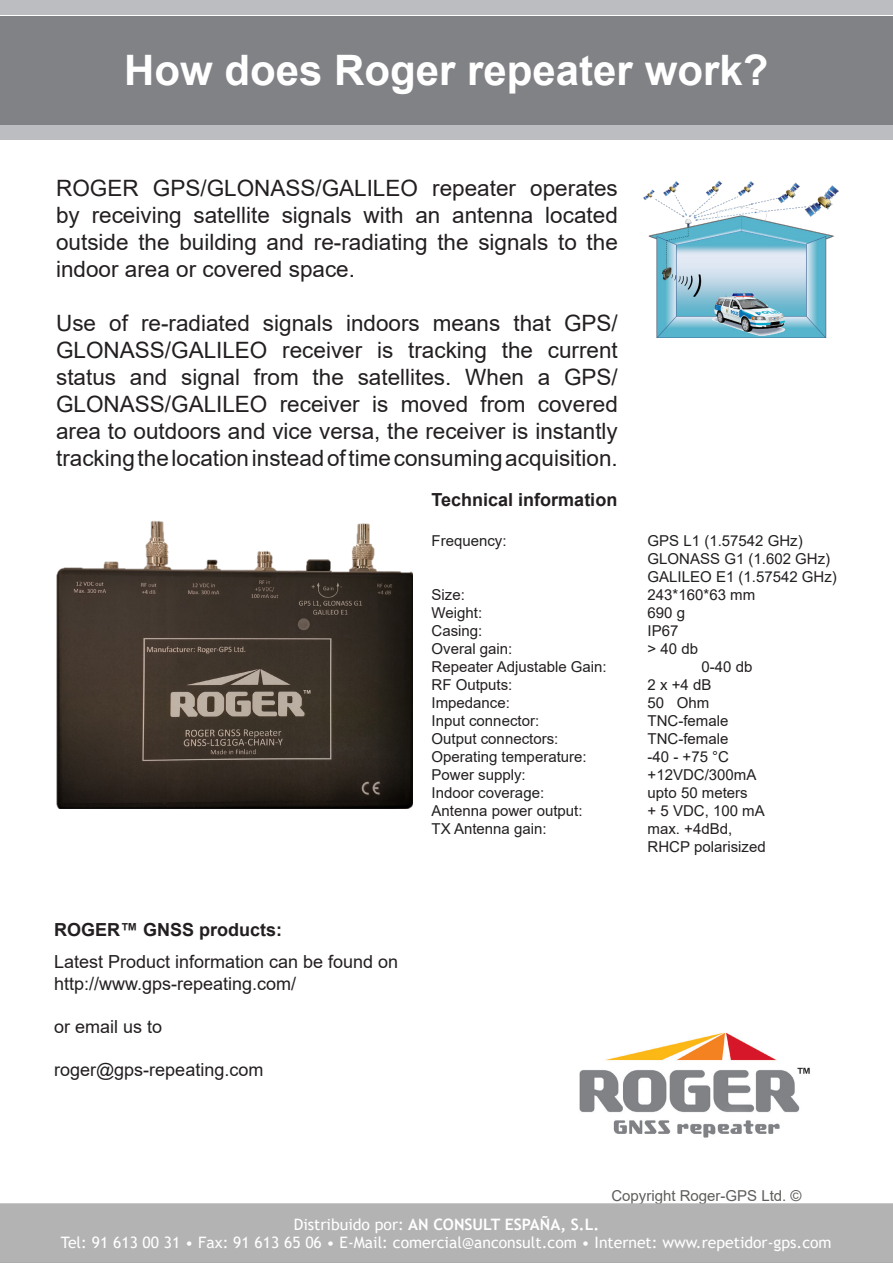
<style>
.page{position:relative;width:893px;height:1263px;background:#fff}
.page>*{position:absolute;margin:0;border:0;box-sizing:border-box;transform-origin:0 0}
.t1{font:700 42px "Arial";color:#fff}
.t2{font:22.5px/27px "Arial";color:#231f20;text-align:justify}
.t3{font:18px/21.6px "Arial";color:#231f20}
.t4{font:700 18px "Arial";color:#231f20}
.t5{font:900 18px "Arial";color:#fff}
.t6{font:15.75px/18.3px "Trebuchet MS";color:#fff;text-align:center}
.t7{font:15px/18px "Arial";color:#231f20}
.t8{font:15px "Arial";color:#5e5d5a}
.s1{font-weight:700}
</style>
<div class="page">
<div style="left:0;top:0;width:893px;height:15px;background:#bcbdc0"></div>
<div style="left:0;top:16px;width:893px;height:109px;background:#808285"></div>
<div style="left:0;top:125px;width:893px;height:14px;background:#bcbdc0"></div>
<img style="left:643px;top:181px;width:195px;height:157px">
<img style="left:579px;top:1032px;width:231px;height:106px">
<img style="left:56px;top:521px;width:356px;height:287px">
<div style="left:0;top:1203px;width:892px;height:60px;background:#b3b3b3"></div>
<h1 class="t1" style="left:124px;top:40px;width:646px">How does Roger repeater work?</h1>
<p class="t2" style="left:56px;top:174px;width:563px">ROGER GPS/GLONASS/GALILEO repeater operates by receiving satellite signals with an antenna located outside the building and re-radiating the signals to the indoor area or covered space.</p>
<p class="t2" style="left:56px;top:309px;width:563px">Use of re-radiated signals indoors means that GPS/ GLONASS/GALILEO receiver is tracking the current status and signal from the satellites. When a GPS/ GLONASS/GALILEO receiver is moved from covered area to outdoors and vice versa, the receiver is instantly tracking the location instead of time consuming acquisition.</p>
<p class="t4" style="left:54px;top:917px;width:230px">ROGER™ GNSS products:</p>
<p class="t3" style="left:54px;top:951px;width:346px">Latest Product information can be found on http://www.gps-repeating.com/</p>
<p class="t3" style="left:54px;top:1016px;width:110px">or email us to</p>
<p class="t3" style="left:54px;top:1059px;width:211px">roger@gps-repeating.com</p>
<p class="t4" style="left:432px;top:487px;width:187px">Technical information</p>
<p class="t7" style="left:432px;top:532px;width:77px">Frequency:</p>
<p class="t7" style="left:648px;top:532px;width:191px">GPS L1 (1.57542 GHz)<br>GLONASS G1 (1.602 GHz)<br>GALILEO E1 (1.57542 GHz)</p>
<p class="t7" style="left:432px;top:586px;width:35px">Size:</p>
<p class="t7" style="left:648px;top:586px;width:109px">243*160*63 mm</p>
<p class="t7" style="left:432px;top:604px;width:52px">Weight:</p>
<p class="t7" style="left:648px;top:604px;width:39px">690 g</p>
<p class="t7" style="left:432px;top:622px;width:52px">Casing:</p>
<p class="t7" style="left:648px;top:622px;width:32px">IP67</p>
<p class="t7" style="left:432px;top:640px;width:82px">Overal gain:</p>
<p class="t7" style="left:648px;top:640px;width:52px">&gt; 40 db</p>
<p class="t7" style="left:432px;top:658px;width:177px">Repeater Adjustable Gain:</p>
<p class="t7" style="left:702px;top:658px;width:52px">0-40 db</p>
<p class="t7" style="left:432px;top:676px;width:82px">RF Outputs:</p>
<p class="t7" style="left:648px;top:676px;width:65px">2 x +4 dB</p>
<p class="t7" style="left:432px;top:694px;width:80px">Impedance:</p>
<p class="t7" style="left:648px;top:694px;width:63px">50 Ohm</p>
<p class="t7" style="left:432px;top:712px;width:109px">Input connector:</p>
<p class="t7" style="left:648px;top:712px;width:82px">TNC-female</p>
<p class="t7" style="left:432px;top:730px;width:128px">Output connectors:</p>
<p class="t7" style="left:648px;top:730px;width:82px">TNC-female</p>
<p class="t7" style="left:432px;top:748px;width:157px">Operating temperature:</p>
<p class="t7" style="left:648px;top:748px;width:83px">-40 - +75 °C</p>
<p class="t7" style="left:432px;top:766px;width:96px">Power supply:</p>
<p class="t7" style="left:648px;top:766px;width:110px">+12VDC/300mA</p>
<p class="t7" style="left:432px;top:784px;width:114px">Indoor coverage:</p>
<p class="t7" style="left:648px;top:784px;width:102px">upto 50 meters</p>
<p class="t7" style="left:432px;top:802px;width:152px">Antenna power output:</p>
<p class="t7" style="left:648px;top:802px;width:119px">+ 5 VDC, 100 mA</p>
<p class="t7" style="left:432px;top:820px;width:117px">TX Antenna gain:</p>
<p class="t7" style="left:648px;top:820px;width:120px">max. +4dBd,<br>RHCP polarisized</p>
<p class="t8" style="left:611px;top:1186px;width:192px">Copyright Roger-GPS Ltd. ©</p>
<p class="t6" style="left:61px;top:1215px;width:772px">Distribuido por: <span class="s1">AN CONSULT ESPAÑA, S.L.<br></span>Tel: 91 613 00 31 • Fax: 91 613 65 06 • E-Mail: comercial@anconsult.com • Internet: www.repetidor-gps.com</p>
<p class="t5" style="left:327px;top:1221px;width:240px">www.gps-repeating.com</p>
</div>
